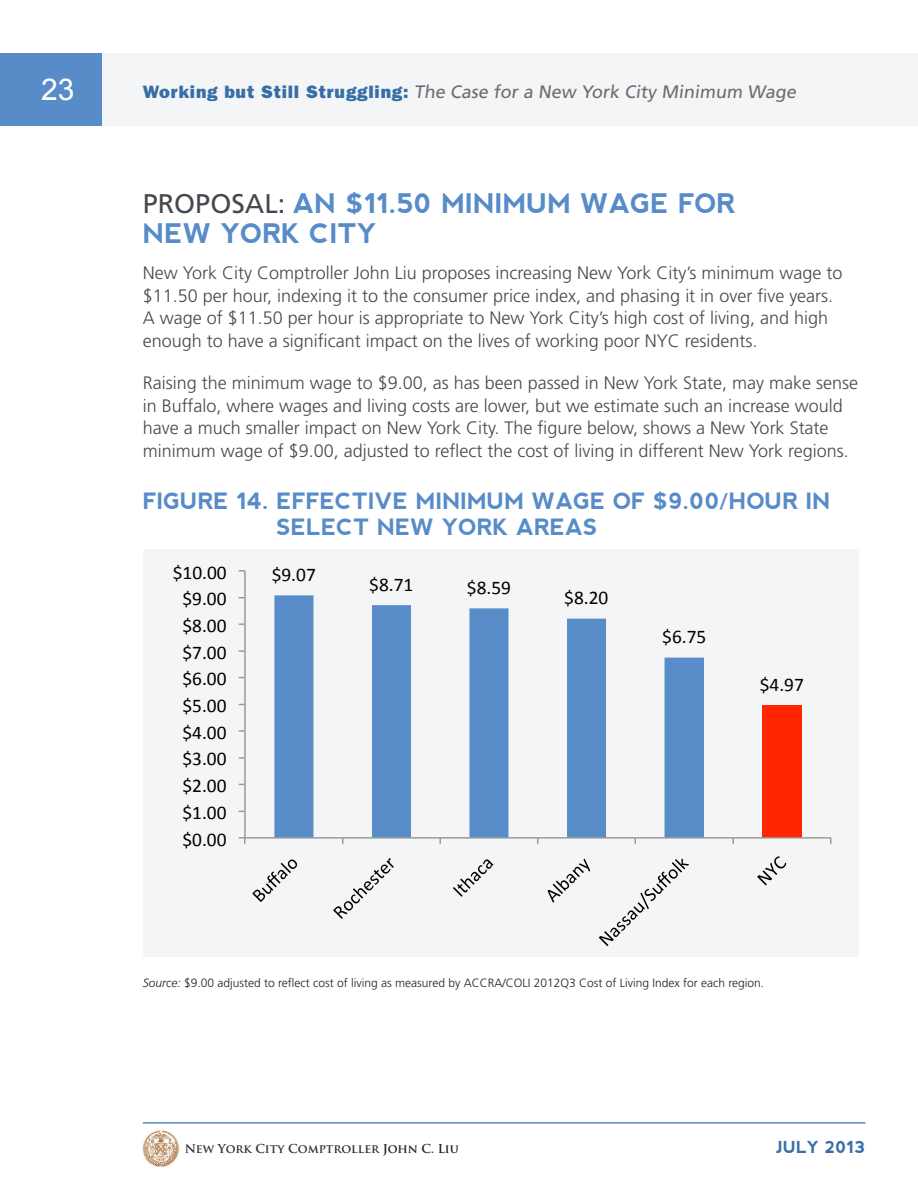
<style>
.page{position:relative;width:918px;height:1188px;background:#fff}
.page>*{position:absolute;margin:0;border:0;box-sizing:border-box;transform-origin:0 0}
.t1{font:30px "Arial";color:#fff}
.Header_Gray{font:700 27px/30px "nevis";color:#578cc9}
.Header_Gray-2{font:700 22.5px/25.5px "nevis";color:#578cc9}
.t2{font:19.35px "Calibri";color:#000}
.Big_Text_Gray{font:300 18px/22.5px "Frutiger";color:#46484d}
.t3{font:18px "Frutiger";color:#6c6d70}
.t4{font:700 16.5px "nevis";color:#386ea6}
.Big_Text_Gray-2{font:300 12px "Frutiger";color:#231f20}
.t5{font:700 12px "Trajan Pro";color:#312f30}
.s1{font-family:"ITC Franklin Gothic Std Hvy";color:#386ea6}
.s2{font-family:"Frutiger";font-weight:400;color:#46484d}
.s3{font-style:italic}
.s4{color:#231f20}
</style>
<div class="page">
<div style="left:103px;top:53px;width:815px;height:73px;background:#f4f5f6"></div>
<div style="left:0;top:53px;width:101px;height:73px;background:#578cc9"></div>
<img style="left:143px;top:1130px;width:36px;height:37px">
<hr style="left:143px;top:1122px;width:722px;height:2px;background:#578cc9">
<div style="left:143px;top:550px;width:715px;height:407px;background:#f4f5f6"></div>
<div style="left:762px;top:705px;width:39px;height:133px;background:#ff2600"></div>
<svg style="left:274px;top:595px;width:430px;height:242px"></svg>
<hr style="left:244px;top:571px;width:2px;height:267px;background:#989898">
<hr style="left:245px;top:837px;width:586px;height:2px;background:#989898">
<svg style="left:239px;top:837px;width:6px;height:7px"></svg>
<svg style="left:252px;top:860px;width:45px;height:42px"></svg>
<svg style="left:333px;top:858px;width:61px;height:61px"></svg>
<svg style="left:453px;top:859px;width:40px;height:38px"></svg>
<svg style="left:548px;top:859px;width:42px;height:44px"></svg>
<svg style="left:599px;top:858px;width:90px;height:88px"></svg>
<svg style="left:757px;top:856px;width:29px;height:29px"></svg>
<h1 class="t1" style="left:41px;top:70px;width:35px">23</h1>
<p class="t3" style="left:143px;top:81px;width:657px"><span class="s1">Wor ki ng but St i l l St r uggl i ng:</span> The Case for a New York City Minimum Wage</p>
<p class="Header_Gray" style="left:143px;top:188px;width:594px"><span class="s2">PROPOSAL:</span> AN $11.50 MINIMUM WAGE FOR<br>NEW YORK CITY</p>
<p class="Big_Text_Gray" style="left:143px;top:262px;width:701px">New York City Comptroller John Liu proposes increasing New York City’s minimum wage to $11.50 per hour, indexing it to the consumer price index, and phasing it in over five years.<br>A wage of $11.50 per hour is appropriate to New York City’s high cost of living, and high enough to have a significant impact on the lives of working poor NYC residents.</p>
<p class="Big_Text_Gray" style="left:143px;top:372px;width:717px">Raising the minimum wage to $9.00, as has been passed in New York State, may make sense in Buffalo, where wages and living costs are lower, but we estimate such an increase would have a much smaller impact on New York City. The figure below, shows a New York State minimum wage of $9.00, adjusted to reflect the cost of living in different New York regions.</p>
<p class="Header_Gray-2" style="left:276px;top:489px;width:556px;text-indent:-134px">FIGURE 14. EFFECTIVE MINIMUM WAGE OF $9.00/HOUR IN<br>SELECT NEW YORK AREAS</p>
<p class="t2" style="left:272px;top:562px;width:46px">$9.07</p>
<p class="t2" style="left:173px;top:560px;width:55px">$10.00</p>
<p class="t2" style="left:369px;top:572px;width:46px">$8.71</p>
<p class="t2" style="left:467px;top:575px;width:46px">$8.59</p>
<p class="t2" style="left:564px;top:586px;width:46px">$8.20</p>
<p class="t2" style="left:182px;top:587px;width:46px">$9.00</p>
<p class="t2" style="left:182px;top:613px;width:46px">$8.00</p>
<p class="t2" style="left:182px;top:640px;width:46px">$7.00</p>
<p class="t2" style="left:182px;top:667px;width:46px">$6.00</p>
<p class="t2" style="left:182px;top:693px;width:46px">$5.00</p>
<p class="t2" style="left:182px;top:720px;width:46px">$4.00</p>
<p class="t2" style="left:182px;top:747px;width:46px">$3.00</p>
<p class="t2" style="left:182px;top:774px;width:46px">$2.00</p>
<p class="t2" style="left:182px;top:800px;width:46px">$1.00</p>
<p class="t2" style="left:182px;top:827px;width:46px">$0.00</p>
<p class="t2" style="left:662px;top:625px;width:46px">$6.75</p>
<p class="t2" style="left:760px;top:672px;width:46px">$4.97</p>
<p class="Big_Text_Gray-2" style="left:143px;top:976px;width:623px"><span class="s3">Source:</span> $9.00 adjusted to reflect cost of living as measured by ACCRA/COLI 2012Q3 Cost of Living Index for each region.</p>
<p class="t5" style="left:185px;top:1142px;width:276px">New York City Comptroller <span class="s4">John C. Liu</span></p>
<p class="t4" style="left:776px;top:1138px;width:91px">JULY 2013</p>
</div>
